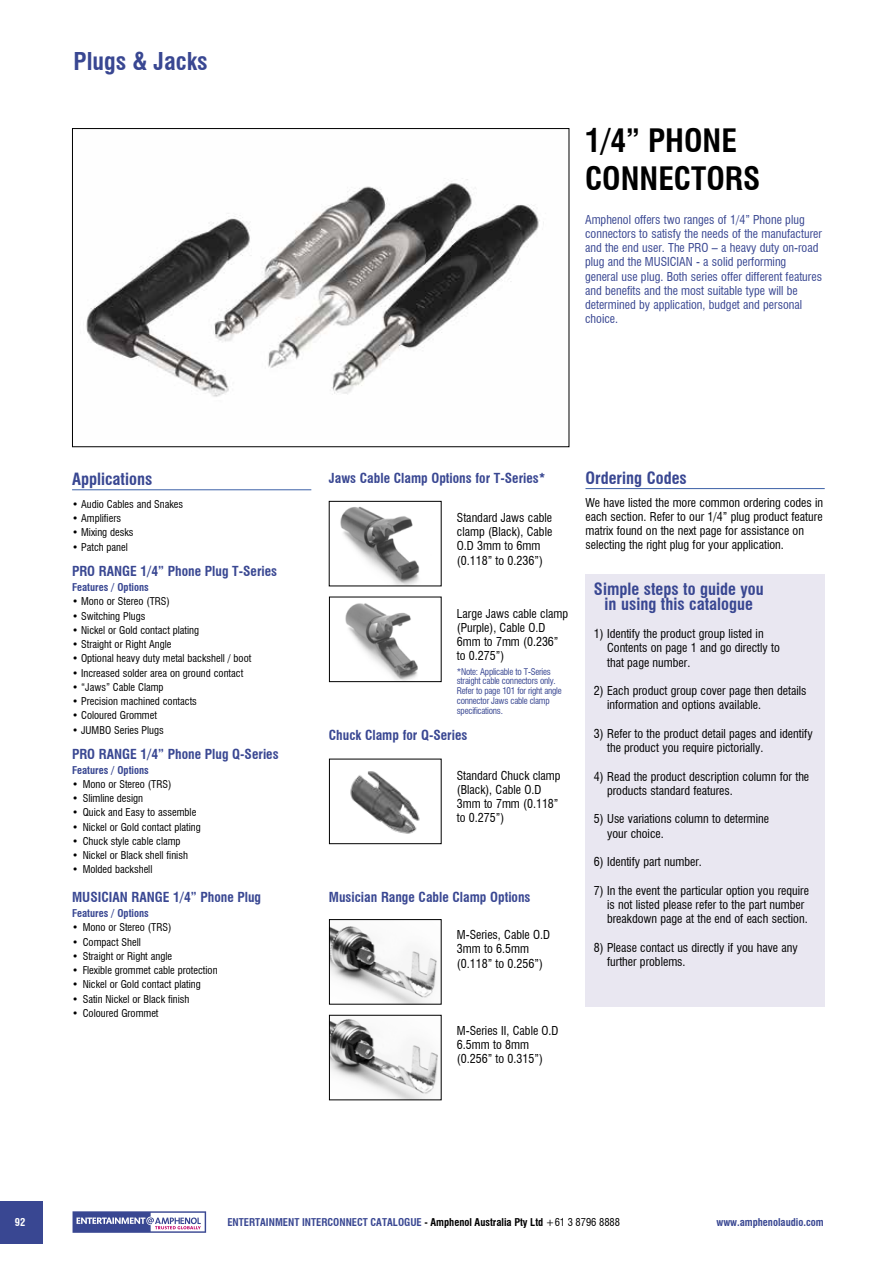
<style>
.page{position:relative;width:893px;height:1263px;background:#fff}
.page>*{position:absolute;margin:0;border:0;box-sizing:border-box;transform-origin:0 0}
.t1{font:700 condensed 31.5px/37.8px "Swiss 721 BT";color:#000}
.t2{font:700 condensed 24px "Swiss 721 BT";color:#394792}
.t3{font:700 condensed 16.5px/14.2px "Swiss 721 BT";color:#394792;text-align:center}
.t4{font:700 condensed 13.5px "Swiss 721 BT";color:#394792}
.t5{font:condensed 12px/14.2px "Swiss 721 BT";color:#000}
.t6{font:condensed 12px/14.2px "Swiss 721 BT";color:#394792}
.t7{font:condensed 10.5px "Swiss 721 BT";color:#000}
.t8{font:700 condensed 10.5px "Swiss 721 BT";color:#394792}
.t9{font:700 condensed 10.5px "Swiss 721 BT";color:#fff}
.t10{font:condensed 9px/9.9px "Swiss 721 BT";letter-spacing:-.025em;color:#394792}
.s1{color:#000}
.s2{font-weight:400;color:#000}
</style>
<div class="page">
<div style="left:0;top:1201px;width:43px;height:42px;background:#394792"></div>
<svg style="left:73px;top:1211px;width:133px;height:22px"></svg>
<hr style="left:72px;top:489px;width:239px;height:1px;background:#3c60a7">
<div style="left:585px;top:574px;width:240px;height:433px;background:#e9e7f1"></div>
<img style="left:86px;top:179px;width:458px;height:218px">
<div style="left:72px;top:128px;width:497px;height:319px;border:1px solid #000"></div>
<img style="left:340px;top:506px;width:80px;height:78px">
<img style="left:345px;top:603px;width:73px;height:77px">
<div style="left:329px;top:597px;width:112px;height:85px;border:1px solid #000"></div>
<img style="left:350px;top:771px;width:70px;height:63px">
<div style="left:329px;top:759px;width:112px;height:85px;border:1px solid #000"></div>
<img style="left:331px;top:926px;width:106px;height:76px">
<div style="left:329px;top:919px;width:112px;height:85px;border:1px solid #000"></div>
<img style="left:331px;top:1018px;width:107px;height:80px">
<div style="left:329px;top:1015px;width:112px;height:85px;border:1px solid #000"></div>
<hr style="left:585px;top:488px;width:240px;height:1px;background:#3c60a7">
<h2 class="t2" style="left:74px;top:47px;width:136px">Plugs &amp; Jacks</h2>
<h1 class="t1" style="left:585px;top:122px;width:177px">1/4” PHONE<br>CONNECTORS</h1>
<p class="t6" style="left:585px;top:212px;width:238px">Amphenol offers two ranges of 1/4” Phone plug connectors to satisfy the needs of the manufacturer and the end user. The PRO – a heavy duty on-road plug and the MUSICIAN - a solid performing general use plug. Both series offer different features and benefits and the most suitable type will be determined by application, budget and personal choice.</p>
<h3 class="t3" style="left:72px;top:472px;width:82px">Applications</h3>
<p class="t7" style="left:72px;top:498px;width:113px">• Audio Cables and Snakes</p>
<p class="t7" style="left:72px;top:512px;width:50px">• Amplifiers</p>
<p class="t7" style="left:72px;top:526px;width:63px">• Mixing desks</p>
<p class="t7" style="left:72px;top:541px;width:57px">• Patch panel</p>
<p class="t4" style="left:72px;top:563px;width:207px">PRO RANGE 1/4” Phone Plug T-Series</p>
<p class="t8" style="left:72px;top:581px;width:78px">Features / Options</p>
<p class="t7" style="left:72px;top:595px;width:99px">• Mono or Stereo (TRS)</p>
<p class="t7" style="left:72px;top:609px;width:75px">• Switching Plugs</p>
<p class="t7" style="left:72px;top:624px;width:129px">• Nickel or Gold contact plating</p>
<p class="t7" style="left:72px;top:638px;width:101px">• Straight or Right Angle</p>
<p class="t7" style="left:72px;top:652px;width:181px">• Optional heavy duty metal backshell / boot</p>
<p class="t7" style="left:72px;top:666px;width:173px">• Increased solder area on ground contact</p>
<p class="t7" style="left:72px;top:681px;width:93px">• “Jaws” Cable Clamp</p>
<p class="t7" style="left:72px;top:695px;width:126px">• Precision machined contacts</p>
<p class="t7" style="left:72px;top:709px;width:86px">• Coloured Grommet</p>
<p class="t7" style="left:72px;top:723px;width:93px">• JUMBO Series Plugs</p>
<p class="t4" style="left:72px;top:746px;width:208px">PRO RANGE 1/4” Phone Plug Q-Series</p>
<p class="t8" style="left:72px;top:764px;width:78px">Features / Options</p>
<p class="t7" style="left:72px;top:778px;width:101px">• Mono or Stereo (TRS)</p>
<p class="t7" style="left:72px;top:792px;width:73px">• Slimline design</p>
<p class="t7" style="left:72px;top:806px;width:126px">• Quick and Easy to assemble</p>
<p class="t7" style="left:72px;top:821px;width:130px">• Nickel or Gold contact plating</p>
<p class="t7" style="left:72px;top:835px;width:110px">• Chuck style cable clamp</p>
<p class="t7" style="left:72px;top:849px;width:117px">• Nickel or Black shell finish</p>
<p class="t7" style="left:72px;top:863px;width:82px">• Molded backshell</p>
<p class="t4" style="left:72px;top:889px;width:191px">MUSICIAN RANGE 1/4” Phone Plug</p>
<p class="t8" style="left:72px;top:907px;width:78px">Features / Options</p>
<p class="t7" style="left:72px;top:921px;width:101px">• Mono or Stereo (TRS)</p>
<p class="t7" style="left:72px;top:935px;width:70px">• Compact Shell</p>
<p class="t7" style="left:72px;top:950px;width:101px">• Straight or Right angle</p>
<p class="t7" style="left:72px;top:964px;width:147px">• Flexible grommet cable protection</p>
<p class="t7" style="left:72px;top:978px;width:130px">• Nickel or Gold contact plating</p>
<p class="t7" style="left:72px;top:992px;width:119px">• Satin Nickel or Black finish</p>
<p class="t7" style="left:72px;top:1007px;width:88px">• Coloured Grommet</p>
<p class="t4" style="left:329px;top:470px;width:218px">Jaws Cable Clamp Options for T-Series*</p>
<p class="t5" style="left:457px;top:510px;width:97px">Standard Jaws cable clamp (Black), Cable<br>O.D 3mm to 6mm (0.118” to 0.236”)</p>
<p class="t5" style="left:457px;top:606px;width:113px">Large Jaws cable clamp (Purple), Cable O.D<br>6mm to 7mm (0.236” to 0.275”)</p>
<p class="t10" style="left:457px;top:666px;width:106px">*Note: Applicable to T-Series straight cable connectors only.<br>Refer to page 101 for right angle connector Jaws cable clamp specifications.</p>
<p class="t4" style="left:329px;top:727px;width:140px">Chuck Clamp for Q-Series</p>
<p class="t5" style="left:457px;top:768px;width:105px">Standard Chuck clamp (Black), Cable O.D<br>3mm to 7mm (0.118” to 0.275”)</p>
<p class="t4" style="left:329px;top:889px;width:203px">Musician Range Cable Clamp Options</p>
<p class="t5" style="left:457px;top:928px;width:95px">M-Series, Cable O.D<br>3mm to 6.5mm (0.118” to 0.256”)</p>
<h3 class="t3" style="left:585px;top:471px;width:103px">Ordering Codes</h3>
<p class="t5" style="left:585px;top:495px;width:239px">We have listed the more common ordering codes in each section. Refer to our 1/4” plug product feature matrix found on the next page for assistance on selecting the right plug for your application.</p>
<h3 class="t3" style="left:594px;top:582px;width:171px">Simple steps to guide you in using this catalogue</h3>
<p class="t5" style="left:607px;top:627px;width:174px;text-indent:-13px">1) Identify the product group listed in<br>Contents on page 1 and go directly to that page number.</p>
<p class="t5" style="left:607px;top:684px;width:201px;text-indent:-13px">2) Each product group cover page then details information and options available.</p>
<p class="t5" style="left:607px;top:726px;width:207px;text-indent:-13px">3) Refer to the product detail pages and identify the product you require pictorially.</p>
<p class="t5" style="left:607px;top:769px;width:204px;text-indent:-13px">4) Read the product description column for the products standard features.</p>
<p class="t5" style="left:607px;top:812px;width:164px;text-indent:-13px">5) Use variations column to determine your choice.</p>
<p class="t5" style="left:594px;top:855px;width:109px">6) Identify part number.</p>
<p class="t5" style="left:607px;top:883px;width:203px;text-indent:-13px">7) In the event the particular option you require is not listed please refer to the part number breakdown page at the end of each section.</p>
<p class="t5" style="left:607px;top:940px;width:192px;text-indent:-13px">8) Please contact us directly if you have any further problems.</p>
<p class="t5" style="left:457px;top:1023px;width:103px">M-Series II, Cable O.D<br>6.5mm to 8mm (0.256” to 0.315”)</p>
<p class="t9" style="left:15px;top:1216px;width:12px">92</p>
<p class="t8" style="left:227px;top:1216px;width:394px">ENTERTAINMENT INTERCONNECT CATALOGUE <span class="s1">- Amphenol Australia Pty Ltd</span> <span class="s2">+61 3 8796 8888</span></p>
<p class="t8" style="left:716px;top:1216px;width:109px">www.amphenolaudio.com</p>
</div>
